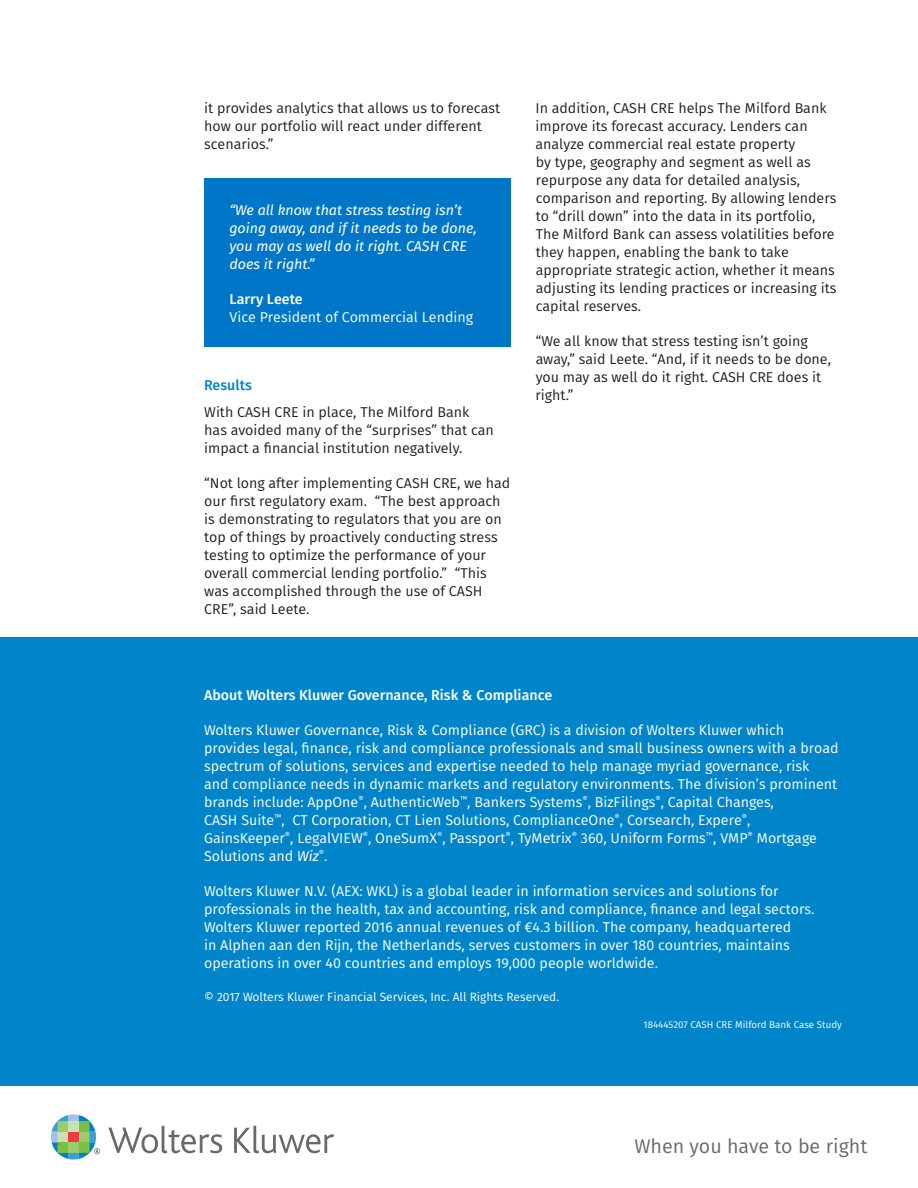
<style>
.page{position:relative;width:918px;height:1188px;background:#fff}
.page>*{position:absolute;margin:0;border:0;box-sizing:border-box;transform-origin:0 0}
.t1{font:19.65px "Fira Sans";color:#69696c}
.Text{font:14.25px/18px "Fira Sans";color:#231f20}
.Text-2{font:14.25px/18px "Fira Sans";color:#fff}
.Text-3{font:italic 14.25px/18px "Fira Sans";color:#fff}
.Text-4{font:500 14.25px "Fira Sans";color:#fff}
.Subhead{font:500 14.25px "Fira Sans";color:#0084ca}
.Copyright{font:12px "Fira Sans";color:#fff}
.Product_Number{font:9.75px "Fira Sans";color:#fff}
.s1{font-weight:500}
.s2{font-style:italic}
</style>
<div class="page">
<div style="left:0;top:638px;width:918px;height:448px;background:#0084ca"></div>
<svg style="left:108px;top:1126px;width:114px;height:27px"></svg>
<svg style="left:234px;top:1126px;width:100px;height:27px"></svg>
<svg style="left:51px;top:1114px;width:49px;height:46px"></svg>
<div style="left:204px;top:179px;width:306px;height:168px;background:#0076c8"></div>
<p class="Text" style="left:204px;top:99px;width:297px">it provides analytics that allows us to forecast how our portfolio will react under different scenarios.”</p>
<p class="Text-3" style="left:230px;top:201px;width:249px">“We all know that stress testing isn’t going away, and if it needs to be done, you may as well do it right. CASH CRE does it right.”</p>
<p class="Text-2" style="left:230px;top:290px;width:245px"><span class="s1">Larry Leete<br></span>Vice President of Commercial Lending</p>
<p class="Subhead" style="left:204px;top:375px;width:49px">Results</p>
<p class="Text" style="left:204px;top:403px;width:291px">With CASH CRE in place, The Milford Bank has avoided many of the “surprises” that can impact a financial institution negatively.</p>
<p class="Text" style="left:204px;top:474px;width:307px">“Not long after implementing CASH CRE, we had our first regulatory exam. “The best approach is demonstrating to regulators that you are on top of things by proactively conducting stress testing to optimize the performance of your overall commercial lending portfolio.” “This was accomplished through the use of CASH CRE”, said Leete.</p>
<p class="Text" style="left:536px;top:99px;width:302px">In addition, CASH CRE helps The Milford Bank improve its forecast accuracy. Lenders can analyze commercial real estate property<br>by type, geography and segment as well as repurpose any data for detailed analysis, comparison and reporting. By allowing lenders to “drill down” into the data in its portfolio, The Milford Bank can assess volatilities before they happen, enabling the bank to take appropriate strategic action, whether it means adjusting its lending practices or increasing its capital reserves.</p>
<p class="Text" style="left:536px;top:332px;width:297px">“We all know that stress testing isn’t going away,” said Leete. “And, if it needs to be done, you may as well do it right. CASH CRE does it right.”</p>
<p class="Text-4" style="left:204px;top:685px;width:350px">About Wolters Kluwer Governance, Risk &amp; Compliance</p>
<p class="Text-2" style="left:204px;top:721px;width:636px">Wolters Kluwer Governance, Risk &amp; Compliance (GRC) is a division of Wolters Kluwer which provides legal, finance, risk and compliance professionals and small business owners with a broad spectrum of solutions, services and expertise needed to help manage myriad governance, risk<br>and compliance needs in dynamic markets and regulatory environments. The division’s prominent brands include: AppOne<sup>®</sup>, AuthenticWeb<sup>™</sup>, Bankers Systems<sup>®</sup>, BizFilings<sup>®</sup>, Capital Changes,<br>CASH Suite<sup>™</sup>, CT Corporation, CT Lien Solutions, ComplianceOne<sup>®</sup>, Corsearch, Expere<sup>®</sup>, GainsKeeper<sup>®</sup>, LegalVIEW<sup>®</sup>, OneSumX<sup>®</sup>, Passport<sup>®</sup>, TyMetrix<sup>®</sup> 360, Uniform Forms<sup>™</sup>, VMP<sup>®</sup> Mortgage Solutions and <span class="s2">Wiz</span><sup>®</sup>.</p>
<p class="Text-2" style="left:204px;top:882px;width:612px">Wolters Kluwer N.V. (AEX: WKL) is a global leader in information services and solutions for professionals in the health, tax and accounting, risk and compliance, finance and legal sectors.<br>Wolters Kluwer reported 2016 annual revenues of €4.3 billion. The company, headquartered<br>in Alphen aan den Rijn, the Netherlands, serves customers in over 180 countries, maintains operations in over 40 countries and employs 19,000 people worldwide.</p>
<p class="Copyright" style="left:204px;top:988px;width:357px">© 2017 Wolters Kluwer Financial Services, Inc. All Rights Reserved.</p>
<p class="Product_Number" style="left:644px;top:1018px;width:200px">184445207 CASH CRE Milford Bank Case Study</p>
<h1 class="t1" style="left:634px;top:1132px;width:235px">When you have to be right</h1>
</div>
